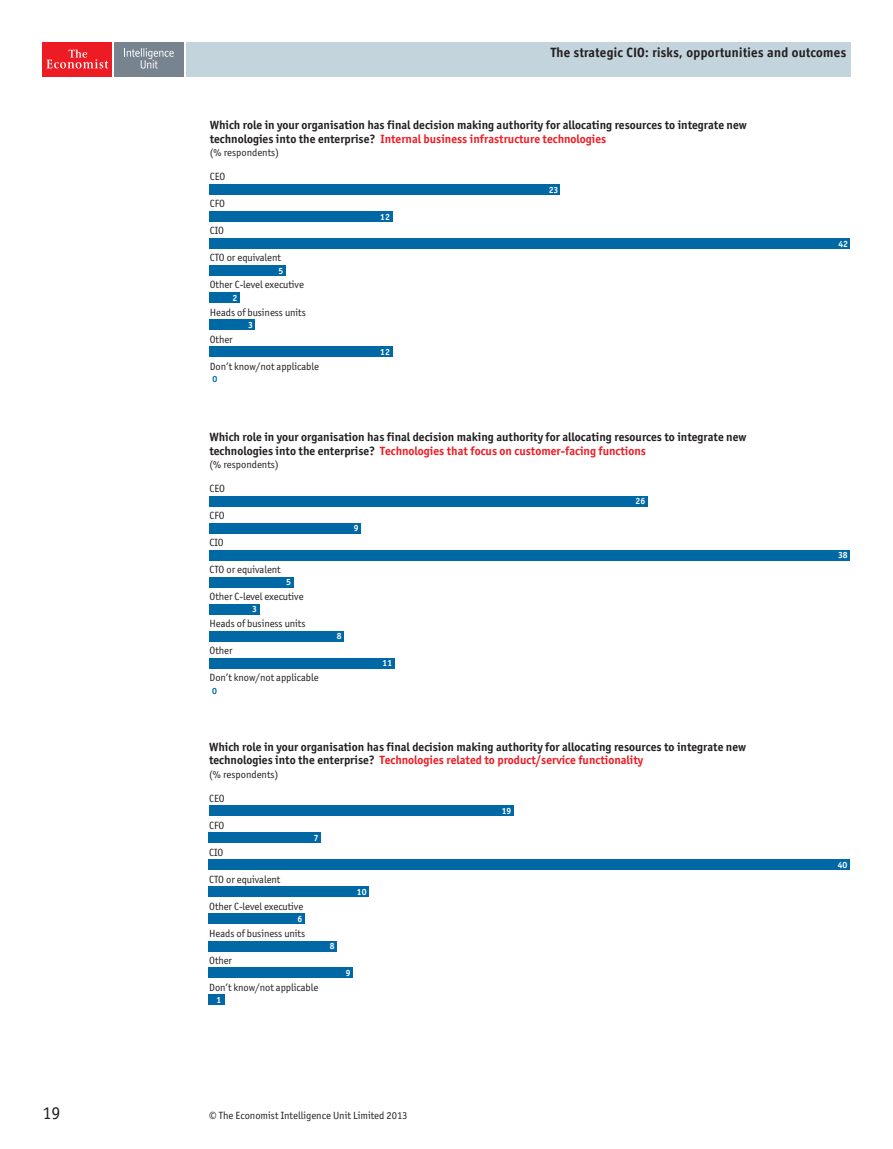
<style>
.page{position:relative;width:893px;height:1149px;background:#fff}
.page>*{position:absolute;margin:0;border:0;box-sizing:border-box;transform-origin:0 0}
.t1{font:18px "Officina San ITC";color:#231f20}
.t2{font:700 13.5px "Officina Display";letter-spacing:.03em;color:#231f20}
.t3{font:700 12px/13.5px "Officina San ITC";color:#231f20}
.t4{font:10.5px "Officina San ITC";letter-spacing:-.005em;color:#231f20}
.t5{font:700 9px "Officina San ITC";color:#fff}
.t6{font:700 9px "Officina San ITC";color:#0068a5}
.s1{color:#ed1c24}
</style>
<div class="page">
<div style="left:43px;top:43px;width:69px;height:34px;background:#ed1c24"></div>
<svg style="left:46px;top:49px;width:62px;height:19px"></svg>
<div style="left:114px;top:43px;width:70px;height:34px;background:#77848f"></div>
<svg style="left:124px;top:48px;width:50px;height:21px"></svg>
<div style="left:186px;top:43px;width:664px;height:34px;background:#c3d4dd"></div>
<div style="left:209px;top:184px;width:351px;height:10px;background:#0068a5"></div>
<div style="left:209px;top:211px;width:184px;height:10px;background:#0068a5"></div>
<div style="left:209px;top:238px;width:641px;height:11px;background:#0068a5"></div>
<div style="left:209px;top:265px;width:77px;height:11px;background:#0068a5"></div>
<div style="left:209px;top:292px;width:31px;height:11px;background:#0068a5"></div>
<div style="left:209px;top:319px;width:46px;height:11px;background:#0068a5"></div>
<div style="left:209px;top:346px;width:184px;height:11px;background:#0068a5"></div>
<div style="left:209px;top:495px;width:438px;height:11px;background:#0068a5"></div>
<div style="left:209px;top:522px;width:152px;height:11px;background:#0068a5"></div>
<div style="left:209px;top:549px;width:641px;height:11px;background:#0068a5"></div>
<div style="left:209px;top:576px;width:84px;height:11px;background:#0068a5"></div>
<div style="left:209px;top:603px;width:51px;height:11px;background:#0068a5"></div>
<div style="left:209px;top:631px;width:135px;height:10px;background:#0068a5"></div>
<div style="left:209px;top:657px;width:186px;height:11px;background:#0068a5"></div>
<div style="left:209px;top:804px;width:304px;height:11px;background:#0068a5"></div>
<div style="left:209px;top:831px;width:112px;height:11px;background:#0068a5"></div>
<div style="left:209px;top:858px;width:641px;height:11px;background:#0068a5"></div>
<div style="left:209px;top:886px;width:160px;height:11px;background:#0068a5"></div>
<div style="left:209px;top:913px;width:96px;height:10px;background:#0068a5"></div>
<div style="left:209px;top:940px;width:128px;height:11px;background:#0068a5"></div>
<div style="left:209px;top:967px;width:144px;height:10px;background:#0068a5"></div>
<div style="left:209px;top:994px;width:16px;height:10px;background:#0068a5"></div>
<p class="t2" style="left:550px;top:46px;width:297px">The strategic CIO: risks, opportunities and outcomes</p>
<p class="t3" style="left:210px;top:119px;width:539px">Which role in your organisation has final decision making authority for allocating resources to integrate new technologies into the enterprise? <span class="s1">Internal business infrastructure technologies</span></p>
<p class="t4" style="left:210px;top:147px;width:71px">(% respondents)</p>
<p class="t5" style="left:549px;top:185px;width:11px">23</p>
<p class="t5" style="left:380px;top:212px;width:11px">12</p>
<p class="t4" style="left:210px;top:171px;width:17px">CEO</p>
<p class="t4" style="left:210px;top:198px;width:17px">CFO</p>
<p class="t4" style="left:210px;top:225px;width:16px">CIO</p>
<p class="t4" style="left:210px;top:252px;width:73px">CTO or equivalent</p>
<p class="t4" style="left:210px;top:279px;width:95px">Other C-level executive</p>
<p class="t4" style="left:210px;top:306px;width:97px">Heads of business units</p>
<p class="t4" style="left:210px;top:333px;width:24px">Other</p>
<p class="t4" style="left:210px;top:360px;width:111px">Don’t know/not applicable</p>
<p class="t5" style="left:279px;top:266px;width:6px">5</p>
<p class="t5" style="left:233px;top:293px;width:6px">2</p>
<p class="t5" style="left:248px;top:320px;width:6px">3</p>
<p class="t5" style="left:380px;top:347px;width:11px">12</p>
<p class="t6" style="left:212px;top:374px;width:6px">0</p>
<p class="t3" style="left:209px;top:430px;width:539px">Which role in your organisation has final decision making authority for allocating resources to integrate new technologies into the enterprise? <span class="s1">Technologies that focus on customer-facing functions</span></p>
<p class="t4" style="left:209px;top:459px;width:71px">(% respondents)</p>
<p class="t5" style="left:635px;top:497px;width:11px">26</p>
<p class="t5" style="left:354px;top:524px;width:6px">9</p>
<p class="t4" style="left:210px;top:483px;width:17px">CEO</p>
<p class="t4" style="left:210px;top:510px;width:17px">CFO</p>
<p class="t4" style="left:210px;top:537px;width:16px">CIO</p>
<p class="t4" style="left:210px;top:564px;width:73px">CTO or equivalent</p>
<p class="t4" style="left:210px;top:591px;width:95px">Other C-level executive</p>
<p class="t4" style="left:210px;top:618px;width:97px">Heads of business units</p>
<p class="t4" style="left:210px;top:645px;width:24px">Other</p>
<p class="t4" style="left:210px;top:672px;width:111px">Don’t know/not applicable</p>
<p class="t5" style="left:286px;top:578px;width:6px">5</p>
<p class="t5" style="left:252px;top:605px;width:6px">3</p>
<p class="t5" style="left:337px;top:632px;width:6px">8</p>
<p class="t5" style="left:382px;top:659px;width:11px">11</p>
<p class="t6" style="left:212px;top:686px;width:6px">0</p>
<p class="t3" style="left:209px;top:740px;width:539px">Which role in your organisation has final decision making authority for allocating resources to integrate new technologies into the enterprise? <span class="s1">Technologies related to product/service functionality</span></p>
<p class="t4" style="left:209px;top:768px;width:71px">(% respondents)</p>
<p class="t5" style="left:502px;top:806px;width:11px">19</p>
<p class="t5" style="left:314px;top:833px;width:6px">7</p>
<p class="t4" style="left:209px;top:792px;width:17px">CEO</p>
<p class="t4" style="left:209px;top:819px;width:17px">CFO</p>
<p class="t4" style="left:209px;top:846px;width:16px">CIO</p>
<p class="t4" style="left:209px;top:873px;width:73px">CTO or equivalent</p>
<p class="t4" style="left:209px;top:900px;width:95px">Other C-level executive</p>
<p class="t4" style="left:209px;top:927px;width:97px">Heads of business units</p>
<p class="t4" style="left:209px;top:954px;width:24px">Other</p>
<p class="t4" style="left:209px;top:981px;width:111px">Don’t know/not applicable</p>
<p class="t5" style="left:357px;top:887px;width:11px">10</p>
<p class="t5" style="left:298px;top:914px;width:6px">6</p>
<p class="t5" style="left:330px;top:941px;width:6px">8</p>
<p class="t5" style="left:346px;top:968px;width:6px">9</p>
<p class="t5" style="left:216px;top:995px;width:6px">1</p>
<h1 class="t1" style="left:43px;top:1103px;width:19px">19</h1>
<p class="t4" style="left:209px;top:1109px;width:200px">© The Economist Intelligence Unit Limited 2013</p>
<p class="t5" style="left:838px;top:239px;width:11px">42</p>
<p class="t5" style="left:838px;top:551px;width:11px">38</p>
<p class="t5" style="left:838px;top:860px;width:11px">40</p>
</div>
